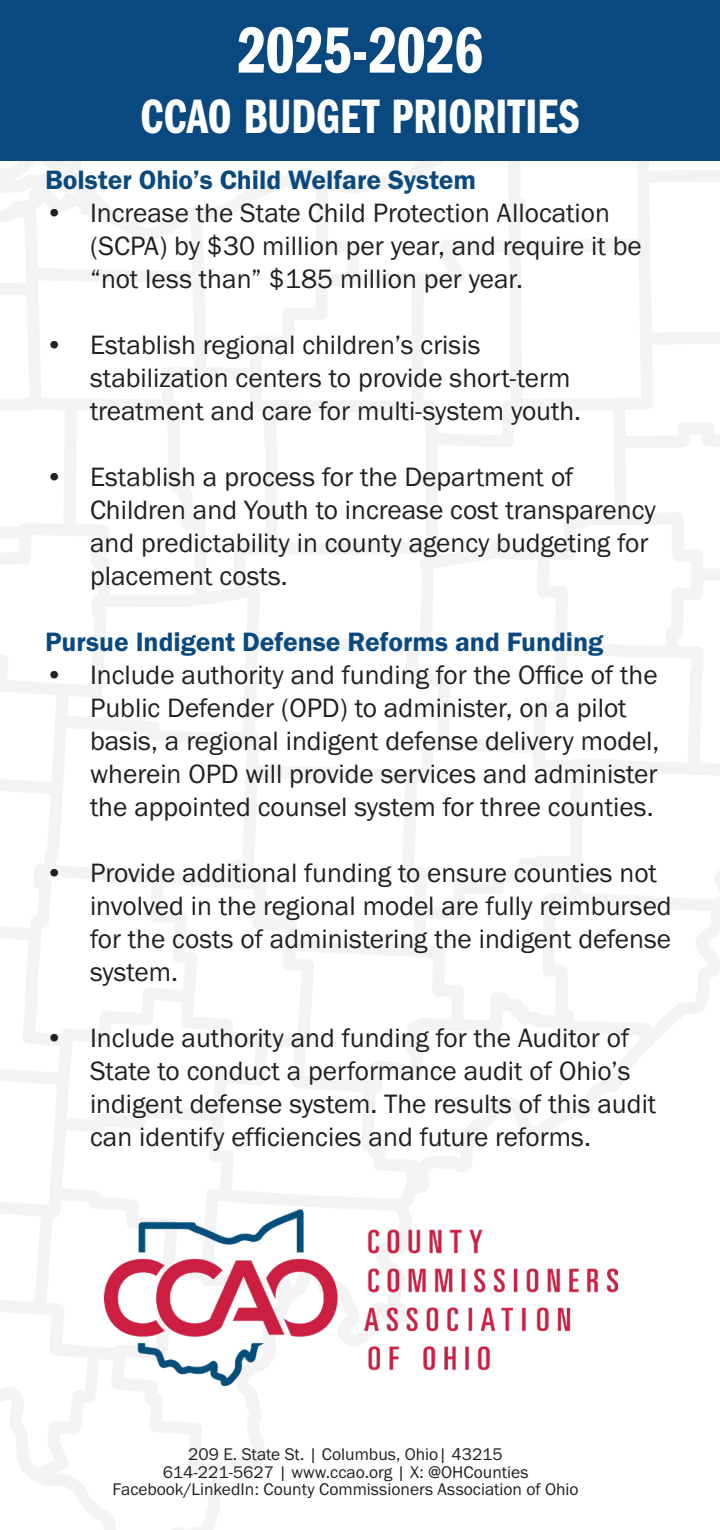
<style>
.page{position:relative;width:720px;height:1530px;background:#fff}
.page>*{position:absolute;margin:0;border:0;box-sizing:border-box;transform-origin:0 0}
.Paragraph_Style_1{font:67.5px "Franklin Gothic URW Com Dem";color:#fff}
.Paragraph_Style_1-2{font:50px "Franklin Gothic URW Com Dem";color:#fff}
.t1{font:27.5px/33px "Franklin Gothic URW Boo";color:#231f20}
.t2{font:27.5px "Franklin Gothic URW Dem";color:#0a4980}
.t3{font:17.5px/17.5px "Franklin Gothic URW Boo";color:#231f20;text-align:center}
</style>
<div class="page">
<img style="left:0;top:160px;width:720px;height:1370px">
<div style="left:0;top:0;width:720px;height:160px;background:#0a4980"></div>
<img style="left:105px;top:1210px;width:512px;height:175px">
<p class="Paragraph_Style_1" style="left:237px;top:3px;width:248px">2025-2026</p>
<p class="Paragraph_Style_1-2" style="left:141px;top:81px;width:440px">CCAO BUDGET PRIORITIES</p>
<p class="t2" style="left:45px;top:163px;width:433px">Bolster Ohio’s Child Welfare System</p>
<p class="t1" style="left:90px;top:196px;width:553px;text-indent:-45px">• Increase the State Child Protection Allocation (SCPA) by $30 million per year, and require it be “not less than” $185 million per year.</p>
<p class="t1" style="left:90px;top:328px;width:493px;text-indent:-45px">• Establish regional children’s crisis stabilization centers to provide short-term treatment and care for multi-system youth.</p>
<p class="t1" style="left:90px;top:460px;width:567px;text-indent:-45px">• Establish a process for the Department of Children and Youth to increase cost transparency and predictability in county agency budgeting for placement costs.</p>
<p class="t2" style="left:45px;top:625px;width:560px">Pursue Indigent Defense Reforms and Funding</p>
<p class="t1" style="left:90px;top:658px;width:571px;text-indent:-45px">• Include authority and funding for the Office of the Public Defender (OPD) to administer, on a pilot basis, a regional indigent defense delivery model, wherein OPD will provide services and administer the appointed counsel system for three counties.</p>
<p class="t1" style="left:90px;top:856px;width:583px;text-indent:-45px">• Provide additional funding to ensure counties not involved in the regional model are fully reimbursed for the costs of administering the indigent defense system.</p>
<p class="t1" style="left:90px;top:1021px;width:568px;text-indent:-45px">• Include authority and funding for the Auditor of State to conduct a performance audit of Ohio’s indigent defense system. The results of this audit can identify efficiencies and future reforms.</p>
<p class="t3" style="left:113px;top:1445px;width:468px">209 E. State St. | Columbus, Ohio| 43215<br>614-221-5627 | www.ccao.org | X: @OHCounties<br>Facebook/LinkedIn: County Commissioners Association of Ohio</p>
</div>
